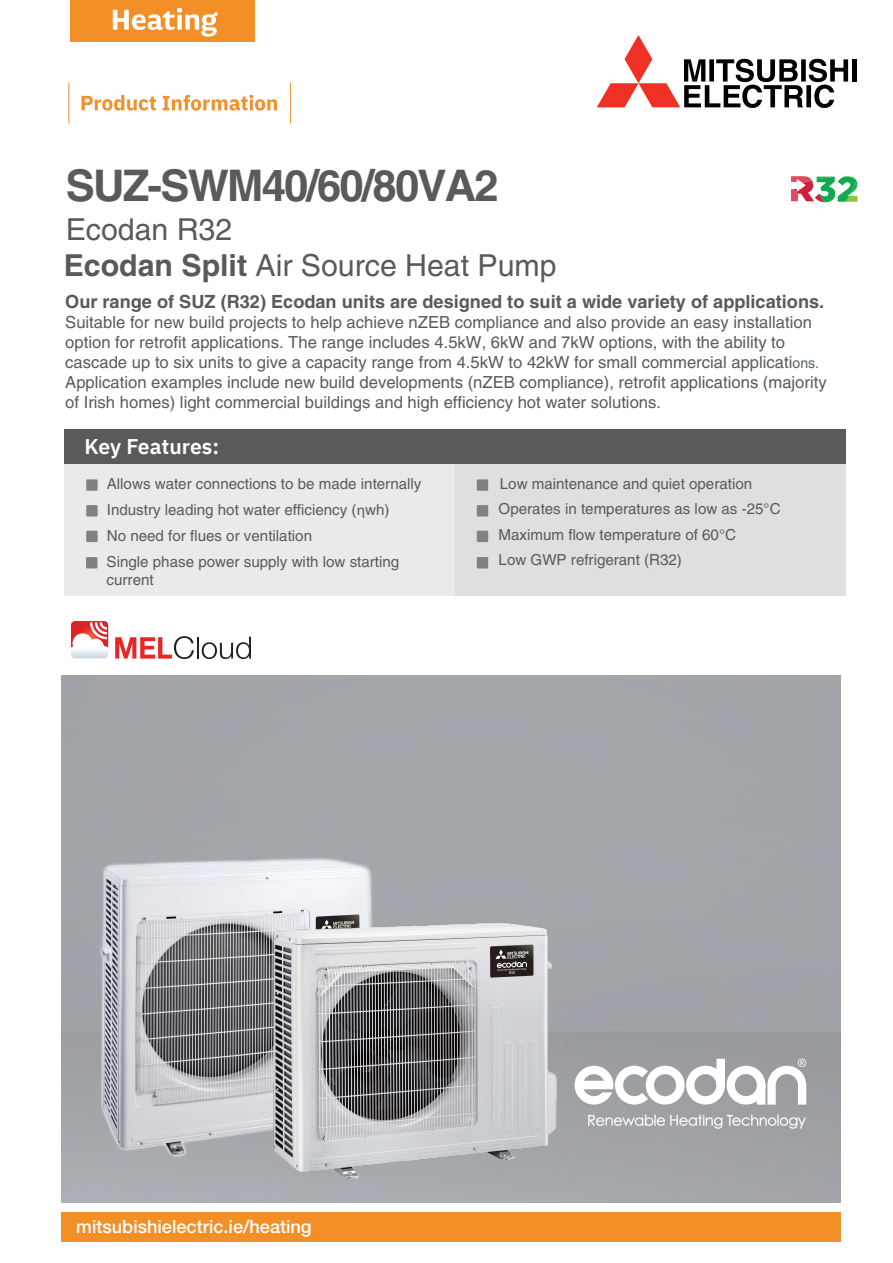
<style>
.page{position:relative;width:893px;height:1263px;background:#fff}
.page>*{position:absolute;margin:0;border:0;box-sizing:border-box;transform-origin:0 0}
.t1{font:700 43.65px "Helvetica LT Std";letter-spacing:-.04em;color:#5a5a5c}
.t2{font:30.3px/36.3px "Helvetica LT Std";color:#5a5a5c}
.t3{font:600 21.15px "IBM Plex Sans";letter-spacing:-.005em;color:#fff}
.t4{font:700 18.15px "Helvetica LT Std";color:#5a5a5c}
.t5{font:500 18.15px "Helvetica Neue LT Pro";color:#fff}
.t6{font:16.65px/19.8px "Helvetica LT Std";color:#5a5a5c}
.t7{font:15.15px/26px "Helvetica LT Std";color:#5a5a5c}
.s1{font-weight:700}
.s2{font-size:14.4px;color:#55616d}
.s3{font-family:"Myriad Pro"}
</style>
<div class="page">
<div style="left:852px;top:59px;width:5px;height:23px;background:#000"></div>
<svg style="left:597px;top:35px;width:251px;height:73px"></svg>
<div style="left:70px;top:0;width:184px;height:42px;background:#f38f27"></div>
<div style="left:64px;top:429px;width:391px;height:167px;background:#eaeaea"></div>
<div style="left:455px;top:429px;width:391px;height:167px;background:#dedfdf"></div>
<div style="left:64px;top:429px;width:391px;height:34px;background:#5a5a5c"></div>
<div style="left:455px;top:429px;width:391px;height:34px;background:#5a5a5c"></div>
<div style="left:477px;top:479px;width:11px;height:12px;background:#818181"></div>
<div style="left:477px;top:505px;width:11px;height:11px;background:#818181"></div>
<div style="left:477px;top:531px;width:11px;height:11px;background:#818181"></div>
<svg style="left:113px;top:8px;width:105px;height:29px"></svg>
<div style="left:86px;top:479px;width:12px;height:12px;background:#818181"></div>
<div style="left:86px;top:505px;width:12px;height:11px;background:#818181"></div>
<div style="left:86px;top:531px;width:12px;height:11px;background:#818181"></div>
<div style="left:61px;top:1212px;width:780px;height:29px;background:#f38f27"></div>
<svg style="left:662px;top:1058px;width:144px;height:46px"></svg>
<svg style="left:662px;top:1114px;width:144px;height:15px;background:#b3b5b8"></svg>
<svg style="left:72px;top:622px;width:35px;height:11px"></svg>
<img style="left:72px;top:633px;width:35px;height:24px">
<div style="left:70px;top:620px;width:39px;height:39px;border:1px solid #fff;border-radius:5px"></div>
<svg style="left:115px;top:636px;width:79px;height:23px"></svg>
<hr style="left:197px;top:637px;width:2px;height:21px;background:#232020">
<svg style="left:202px;top:637px;width:49px;height:22px"></svg>
<div style="left:86px;top:557px;width:11px;height:11px;background:#818181"></div>
<svg style="left:82px;top:95px;width:195px;height:16px"></svg>
<hr style="left:68px;top:83px;width:1px;height:41px;background:#f38f27">
<hr style="left:290px;top:83px;width:1px;height:41px;background:#f38f27">
<svg style="left:791px;top:176px;width:66px;height:26px"></svg>
<div style="left:477px;top:557px;width:11px;height:11px;background:#818181"></div>
<img style="left:61px;top:714px;width:360px;height:528px">
<img style="left:194px;top:890px;width:468px;height:313px">
<h1 class="t1" style="left:66px;top:159px;width:435px">SUZ-SWM40/60/80VA2</h1>
<h2 class="t2" style="left:64px;top:211px;width:494px">Ecodan R32<br><span class="s1">Ecodan Split</span> Air Source Heat Pump</h2>
<p class="t4" style="left:65px;top:290px;width:760px">Our range of SUZ (R32) Ecodan units are designed to suit a wide variety of applications.</p>
<p class="t6" style="left:65px;top:313px;width:763px">Suitable for new build projects to help achieve nZEB compliance and also provide an easy installation option for retrofit applications. The range includes 4.5kW, 6kW and 7kW options, with the ability to cascade up to six units to give a capacity range from 4.5kW to 42kW for small commercial applicati<span class="s2">ons.<br></span>Application examples include new build developments (nZEB compliance), retrofit applications (majority of Irish homes) light commercial buildings and high efficiency hot water solutions.</p>
<p class="t3" style="left:85px;top:430px;width:136px">Key Features:</p>
<p class="t7" style="left:107px;top:471px;width:316px">Allows water connections to be made internally Industry leading hot water efficiency (<span class="s3">η</span>wh)<br>No need for flues or ventilation<br>Single phase power supply with low starting</p>
<p class="t7" style="left:107px;top:567px;width:49px">current</p>
<p class="t7" style="left:499px;top:470px;width:283px;line-height:25.5px">Low maintenance and quiet operation Operates in temperatures as low as -25°C Maximum flow temperature of 60°C<br>Low GWP refrigerant (R32)</p>
<p class="t5" style="left:76px;top:1215px;width:237px">mitsubishielectric.ie/heating</p>
</div>
